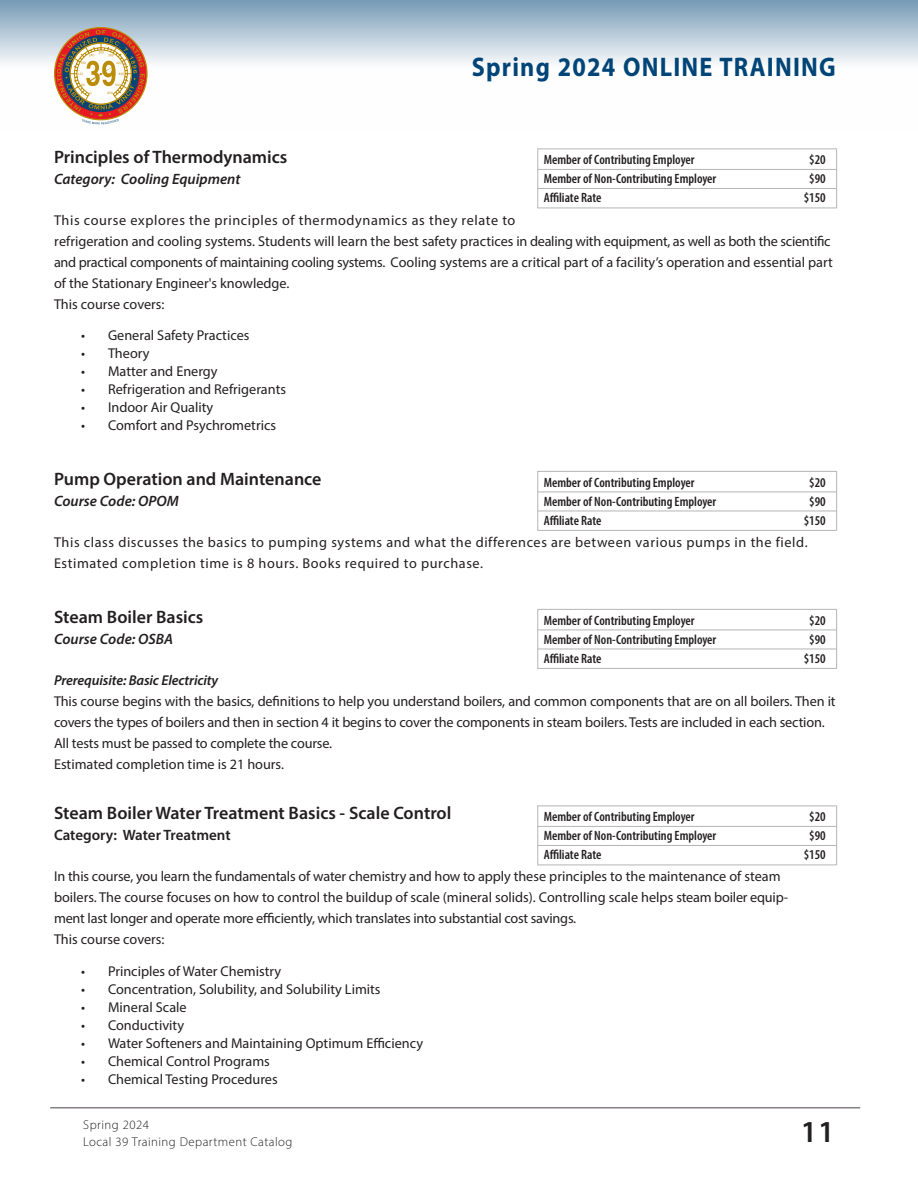
<style>
.page{position:relative;width:918px;height:1188px;background:#fff}
.page>*{position:absolute;margin:0;border:0;box-sizing:border-box;transform-origin:0 0}
.t1{font:600 30.6px "Myriad Pro";color:#231f20}
.course_page_header{font:700 27px "Myriad Pro";letter-spacing:.05em;color:#004577;scale:.9 1}
.t2{font:600 18px "Myriad Pro";color:#231f20}
.t3{font:italic 600 15px "Myriad Pro";color:#231f20}
.t4{font:600 15px "Myriad Pro";letter-spacing:-.005em;color:#231f20}
.t5{font:14.25px/21px "Myriad Pro";color:#231f20}
.t6{font:14.25px "Myriad Pro";letter-spacing:.04em;color:#231f20}
.t7{font:italic 600 14.25px "Myriad Pro";letter-spacing:-.01em;color:#231f20}
.t8{font:600 condensed 13.5px "Myriad Pro";color:#231f20}
.t9{font:300 12.75px/17.1px "Myriad Pro";letter-spacing:.035em;color:#231f20}
</style>
<div class="page">
<hr style="left:50px;top:1107px;width:810px;height:1px;background:#878187">
<svg style="left:0;top:0;width:918px;height:125px"></svg>
<svg style="left:57px;top:30px;width:88px;height:94px"></svg>
<hr style="left:538px;top:806px;width:298px;height:1px;background:#b4b5b8">
<hr style="left:538px;top:826px;width:298px;height:1px;background:#b4b5b8">
<hr style="left:538px;top:845px;width:298px;height:1px;background:#b4b5b8">
<hr style="left:538px;top:865px;width:298px;height:1px;background:#b4b5b8">
<hr style="left:537px;top:806px;width:1px;height:59px;background:#b4b5b8">
<hr style="left:836px;top:806px;width:1px;height:59px;background:#b4b5b8">
<hr style="left:538px;top:149px;width:298px;height:1px;background:#b4b5b8">
<hr style="left:538px;top:169px;width:298px;height:1px;background:#b4b5b8">
<hr style="left:538px;top:188px;width:298px;height:1px;background:#b4b5b8">
<hr style="left:538px;top:208px;width:298px;height:1px;background:#b4b5b8">
<hr style="left:537px;top:149px;width:1px;height:59px;background:#b4b5b8">
<hr style="left:836px;top:149px;width:1px;height:59px;background:#b4b5b8">
<hr style="left:538px;top:471px;width:298px;height:1px;background:#b4b5b8">
<hr style="left:538px;top:492px;width:298px;height:1px;background:#b4b5b8">
<hr style="left:538px;top:511px;width:298px;height:1px;background:#b4b5b8">
<hr style="left:538px;top:530px;width:298px;height:1px;background:#b4b5b8">
<hr style="left:537px;top:471px;width:1px;height:60px;background:#b4b5b8">
<hr style="left:836px;top:471px;width:1px;height:60px;background:#b4b5b8">
<hr style="left:538px;top:609px;width:298px;height:1px;background:#b4b5b8">
<hr style="left:538px;top:630px;width:298px;height:1px;background:#b4b5b8">
<hr style="left:538px;top:649px;width:298px;height:1px;background:#b4b5b8">
<hr style="left:538px;top:668px;width:298px;height:1px;background:#b4b5b8">
<hr style="left:537px;top:609px;width:1px;height:60px;background:#b4b5b8">
<hr style="left:836px;top:609px;width:1px;height:60px;background:#b4b5b8">
<p class="course_page_header" style="left:472px;top:49px;width:406px">Spring 2024 ONLINE TRAINING</p>
<p class="t2" style="left:54px;top:145px;width:235px">Principles of Thermodynamics</p>
<p class="t3" style="left:54px;top:169px;width:188px">Category: Cooling Equipment</p>
<p class="t6" style="left:54px;top:211px;width:463px">This course explores the principles of thermodynamics as they relate to</p>
<p class="t5" style="left:54px;top:230px;width:780px">refrigeration and cooling systems. Students will learn the best safety practices in dealing with equipment, as well as both the scientific and practical components of maintaining cooling systems. Cooling systems are a critical part of a facility’s operation and essential part of the Stationary Engineer's knowledge.<br>This course covers:</p>
<p class="t5" style="left:81px;top:325px;width:170px">• General Safety Practices</p>
<p class="t5" style="left:81px;top:343px;width:70px">• Theory</p>
<p class="t5" style="left:81px;top:361px;width:138px">• Matter and Energy</p>
<p class="t5" style="left:81px;top:379px;width:207px">• Refrigeration and Refrigerants</p>
<p class="t5" style="left:81px;top:397px;width:134px">• Indoor Air Quality</p>
<p class="t5" style="left:81px;top:415px;width:197px">• Comfort and Psychrometrics</p>
<p class="t8" style="left:544px;top:152px;width:152px">Member of Contributing Employer</p>
<p class="t8" style="left:809px;top:152px;width:18px">$20</p>
<p class="t8" style="left:544px;top:171px;width:174px">Member of Non-Contributing Employer</p>
<p class="t8" style="left:809px;top:171px;width:18px">$90</p>
<p class="t8" style="left:544px;top:189px;width:59px">Affiliate Rate</p>
<p class="t8" style="left:804px;top:189px;width:24px">$150</p>
<p class="t2" style="left:54px;top:468px;width:269px">Pump Operation and Maintenance</p>
<p class="t3" style="left:54px;top:492px;width:126px">Course Code: OPOM</p>
<p class="t6" style="left:54px;top:534px;width:755px">This class discusses the basics to pumping systems and what the differences are between various pumps in the field.</p>
<p class="t6" style="left:54px;top:555px;width:431px">Estimated completion time is 8 hours. Books required to purchase.</p>
<p class="t8" style="left:544px;top:474px;width:152px">Member of Contributing Employer</p>
<p class="t8" style="left:809px;top:474px;width:18px">$20</p>
<p class="t8" style="left:544px;top:493px;width:174px">Member of Non-Contributing Employer</p>
<p class="t8" style="left:809px;top:493px;width:18px">$90</p>
<p class="t8" style="left:544px;top:512px;width:59px">Affiliate Rate</p>
<p class="t8" style="left:804px;top:512px;width:24px">$150</p>
<p class="t2" style="left:54px;top:605px;width:151px">Steam Boiler Basics</p>
<p class="t3" style="left:54px;top:629px;width:121px">Course Code: OSBA</p>
<p class="t7" style="left:54px;top:671px;width:166px">Prerequisite: Basic Electricity</p>
<p class="t5" style="left:54px;top:690px;width:783px">This course begins with the basics, definitions to help you understand boilers, and common components that are on all boilers. Then it covers the types of boilers and then in section 4 it begins to cover the components in steam boilers. Tests are included in each section.</p>
<p class="t5" style="left:54px;top:732px;width:280px">All tests must be passed to complete the course.</p>
<p class="t5" style="left:54px;top:753px;width:232px">Estimated completion time is 21 hours.</p>
<p class="t8" style="left:544px;top:612px;width:152px">Member of Contributing Employer</p>
<p class="t8" style="left:809px;top:612px;width:18px">$20</p>
<p class="t8" style="left:544px;top:631px;width:174px">Member of Non-Contributing Employer</p>
<p class="t8" style="left:809px;top:631px;width:18px">$90</p>
<p class="t8" style="left:544px;top:650px;width:59px">Affiliate Rate</p>
<p class="t8" style="left:804px;top:650px;width:24px">$150</p>
<p class="t2" style="left:54px;top:802px;width:399px">Steam Boiler Water Treatment Basics - Scale Control</p>
<p class="t4" style="left:54px;top:825px;width:178px">Category: Water Treatment</p>
<p class="t5" style="left:54px;top:866px;width:736px">In this course, you learn the fundamentals of water chemistry and how to apply these principles to the maintenance of steam boilers. The course focuses on how to control the buildup of scale (mineral solids). Controlling scale helps steam boiler equip&shy;ment last longer and operate more efficiently, which translates into substantial cost savings.<br>This course covers:</p>
<p class="t5" style="left:81px;top:960px;width:202px">• Principles of Water Chemistry</p>
<p class="t5" style="left:81px;top:978px;width:301px">• Concentration, Solubility, and Solubility Limits</p>
<p class="t5" style="left:81px;top:996px;width:107px">• Mineral Scale</p>
<p class="t5" style="left:81px;top:1014px;width:105px">• Conductivity</p>
<p class="t5" style="left:81px;top:1032px;width:344px">• Water Softeners and Maintaining Optimum Efficiency</p>
<p class="t5" style="left:81px;top:1050px;width:190px">• Chemical Control Programs</p>
<p class="t5" style="left:81px;top:1068px;width:198px">• Chemical Testing Procedures</p>
<p class="t8" style="left:544px;top:809px;width:152px">Member of Contributing Employer</p>
<p class="t8" style="left:809px;top:809px;width:18px">$20</p>
<p class="t8" style="left:544px;top:828px;width:174px">Member of Non-Contributing Employer</p>
<p class="t8" style="left:809px;top:828px;width:18px">$90</p>
<p class="t8" style="left:544px;top:846px;width:59px">Affiliate Rate</p>
<p class="t8" style="left:804px;top:846px;width:24px">$150</p>
<p class="t9" style="left:83px;top:1116px;width:211px">Spring 2024<br>Local 39 Training Department Catalog</p>
<h1 class="t1" style="left:801px;top:1113px;width:35px">11</h1>
</div>
